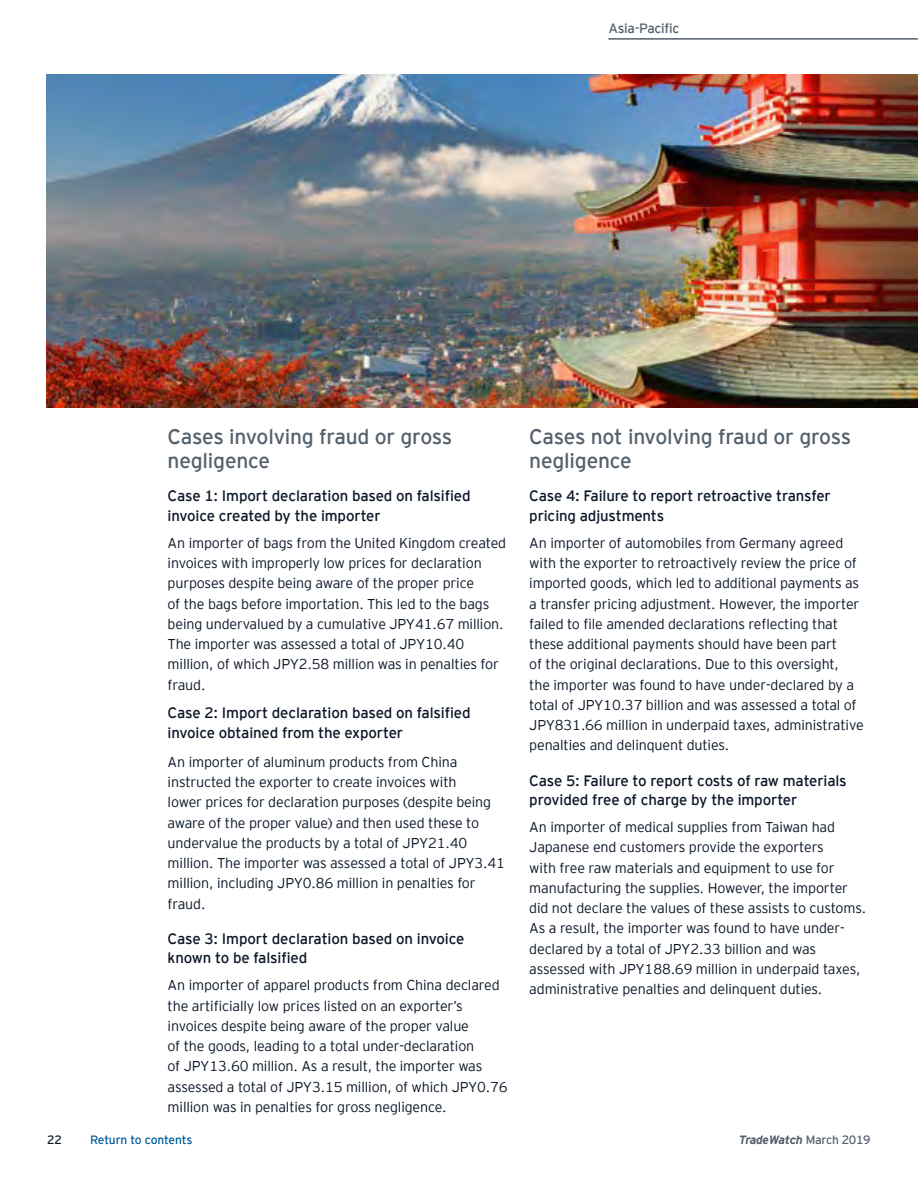
<style>
.page{position:relative;width:918px;height:1188px;background:#fff}
.page>*{position:absolute;margin:0;border:0;box-sizing:border-box;transform-origin:0 0}
.t1{font:21px/24px "EY Interstate";letter-spacing:-.01em;color:#54606b}
.t2{font:15px/19.5px "EY Interstate";letter-spacing:-.01em;color:#0a1627}
.t3{font:300 14.25px/20.2px "EY Interstate";letter-spacing:-.01em;color:#0a1627}
.t4{font:13.5px "EY Interstate";letter-spacing:-.02em;color:#54606b}
.t5{font:italic 700 12px "EY Interstate";letter-spacing:-.02em;color:#54606b}
.t6{font:12px "EY Interstate";letter-spacing:-.015em;color:#005b9e}
.t7{font:12px "EY Interstate";color:#0a1627}
.s1{font-weight:400;font-style:normal}
</style>
<div class="page">
<hr style="left:608px;top:38px;width:310px;height:2px;background:#54606b">
<img style="left:47px;top:74px;width:871px;height:333px">
<p class="t4" style="left:608px;top:19px;width:73px">Asia-Pacific</p>
<h1 class="t1" style="left:168px;top:424px;width:286px">Cases involving fraud or gross negligence</h1>
<p class="t2" style="left:168px;top:485px;width:304px">Case 1: Import declaration based on falsified invoice created by the importer</p>
<p class="t3" style="left:168px;top:532px;width:340px">An importer of bags from the United Kingdom created invoices with improperly low prices for declaration purposes despite being aware of the proper price<br>of the bags before importation. This led to the bags being undervalued by a cumulative JPY41.67 million.<br>The importer was assessed a total of JPY10.40 million, of which JPY2.58 million was in penalties for fraud.</p>
<p class="t2" style="left:168px;top:702px;width:304px">Case 2: Import declaration based on falsified invoice obtained from the exporter</p>
<p class="t3" style="left:168px;top:751px;width:339px">An importer of aluminum products from China instructed the exporter to create invoices with<br>lower prices for declaration purposes (despite being aware of the proper value) and then used these to undervalue the products by a total of JPY21.40 million. The importer was assessed a total of JPY3.41 million, including JPY0.86 million in penalties for fraud.</p>
<p class="t2" style="left:168px;top:928px;width:298px">Case 3: Import declaration based on invoice known to be falsified</p>
<p class="t3" style="left:168px;top:974px;width:342px">An importer of apparel products from China declared the artificially low prices listed on an exporter’s invoices despite being aware of the proper value<br>of the goods, leading to a total under-declaration<br>of JPY13.60 million. As a result, the importer was assessed a total of JPY3.15 million, of which JPY0.76 million was in penalties for gross negligence.</p>
<h1 class="t1" style="left:529px;top:424px;width:323px">Cases not involving fraud or gross negligence</h1>
<p class="t2" style="left:529px;top:485px;width:303px">Case 4: Failure to report retroactive transfer pricing adjustments</p>
<p class="t3" style="left:529px;top:532px;width:336px">An importer of automobiles from Germany agreed with the exporter to retroactively review the price of imported goods, which led to additional payments as a transfer pricing adjustment. However, the importer failed to file amended declarations reflecting that these additional payments should have been part<br>of the original declarations. Due to this oversight,<br>the importer was found to have under-declared by a total of JPY10.37 billion and was assessed a total of JPY831.66 million in underpaid taxes, administrative penalties and delinquent duties.</p>
<p class="t2" style="left:529px;top:770px;width:319px">Case 5: Failure to report costs of raw materials provided free of charge by the importer</p>
<p class="t3" style="left:529px;top:816px;width:338px">An importer of medical supplies from Taiwan had Japanese end customers provide the exporters<br>with free raw materials and equipment to use for manufacturing the supplies. However, the importer did not declare the values of these assists to customs.<br>As a result, the importer was found to have under&shy;declared by a total of JPY2.33 billion and was assessed with JPY188.69 million in underpaid taxes, administrative penalties and delinquent duties.</p>
<p class="t7" style="left:47px;top:1131px;width:16px">22</p>
<p class="t6" style="left:90px;top:1131px;width:104px">Return to contents</p>
<p class="t5" style="left:739px;top:1131px;width:133px">TradeWatch <span class="s1">March 2019</span></p>
</div>
